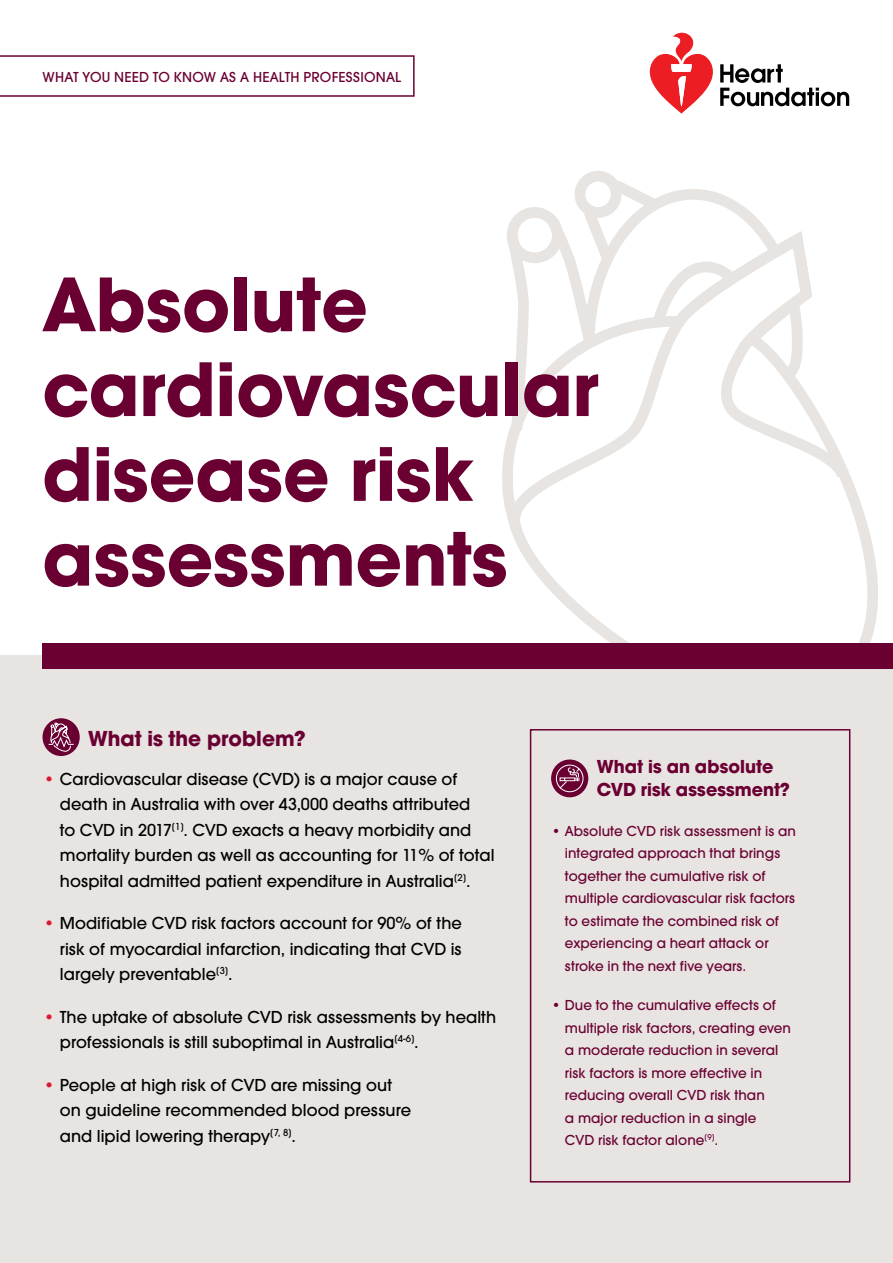
<style>
.page{position:relative;width:893px;height:1263px;background:#fff}
.page>*{position:absolute;margin:0;border:0;box-sizing:border-box;transform-origin:0 0}
.t1{font:700 80.25px/84.8px "Avalon";color:#6a0032}
.t2{font:700 22.5px "Avalon";letter-spacing:.005em;color:#6a0032}
.t3{font:700 19.5px/23.4px "Avalon";color:#6a0032}
.t4{font:500 18px/25.5px "Avalon";color:#000}
.t5{font:500 15px/22.5px "Avalon";color:#6a0032}
.s1{color:#da1a32}
</style>
<div class="page">
<svg style="left:502px;top:171px;width:376px;height:472px"></svg>
<div style="left:0;top:656px;width:893px;height:607px;background:#e7e4e2"></div>
<div style="left:43px;top:643px;width:850px;height:26px;background:#6a0032"></div>
<div style="left:530px;top:729px;width:320px;height:453px;border:2px solid #6a0032"></div>
<svg style="left:0;top:55px;width:415px;height:42px"></svg>
<div style="left:43px;top:718px;width:37px;height:38px;background:#6a0032;border-radius:50%"></div>
<svg style="left:48px;top:722px;width:27px;height:30px"></svg>
<div style="left:551px;top:759px;width:37px;height:38px;background:#6a0032;border-radius:50%"></div>
<svg style="left:555px;top:764px;width:29px;height:29px"></svg>
<svg style="left:720px;top:64px;width:129px;height:42px"></svg>
<svg style="left:650px;top:33px;width:63px;height:81px"></svg>
<p class="t5" style="left:43px;top:65px;width:360px">WHAT YOU NEED TO KNOW AS A HEALTH PROFESSIONAL</p>
<h1 class="t1" style="left:43px;top:261px;width:558px">Absolute cardiovascular disease risk assessments</h1>
<p class="t2" style="left:88px;top:725px;width:219px">What is the problem?</p>
<p class="t4" style="left:60px;top:766px;width:436px;text-indent:-17px"><span class="s1">•</span> Cardiovascular disease (CVD) is a major cause of death in Australia with over 43,000 deaths attributed<br>to CVD in 2017<sup>[1]</sup>. CVD exacts a heavy morbidity and mortality burden as well as accounting for 11% of total hospital admitted patient expenditure in Australia<sup>[2]</sup>.</p>
<p class="t4" style="left:60px;top:910px;width:404px;text-align:justify;text-indent:-17px"><span class="s1">•</span> Modifiable CVD risk factors account for 90% of the risk of myocardial infarction, indicating that CVD is largely preventable<sup>[3]</sup>.</p>
<p class="t4" style="left:60px;top:1004px;width:438px;text-indent:-17px"><span class="s1">•</span> The uptake of absolute CVD risk assessments by health professionals is still suboptimal in Australia<sup>[4-6]</sup>.</p>
<p class="t4" style="left:60px;top:1072px;width:353px;text-indent:-17px"><span class="s1">•</span> People at high risk of CVD are missing out on guideline recommended blood pressure and lipid lowering therapy<sup>[7,</sup> <sup>8]</sup>.</p>
<p class="t3" style="left:597px;top:754px;width:195px">What is an absolute<br>CVD risk assessment?</p>
<p class="t5" style="left:565px;top:819px;width:233px;text-indent:-14px">• Absolute CVD risk assessment is an integrated approach that brings together the cumulative risk of multiple cardiovascular risk factors to estimate the combined risk of experiencing a heart attack or stroke in the next five years.</p>
<p class="t5" style="left:565px;top:994px;width:228px;text-indent:-14px">• Due to the cumulative effects of multiple risk factors, creating even a moderate reduction in several risk factors is more effective in reducing overall CVD risk than<br>a major reduction in a single<br>CVD risk factor alone<sup>[9]</sup>.</p>
</div>
